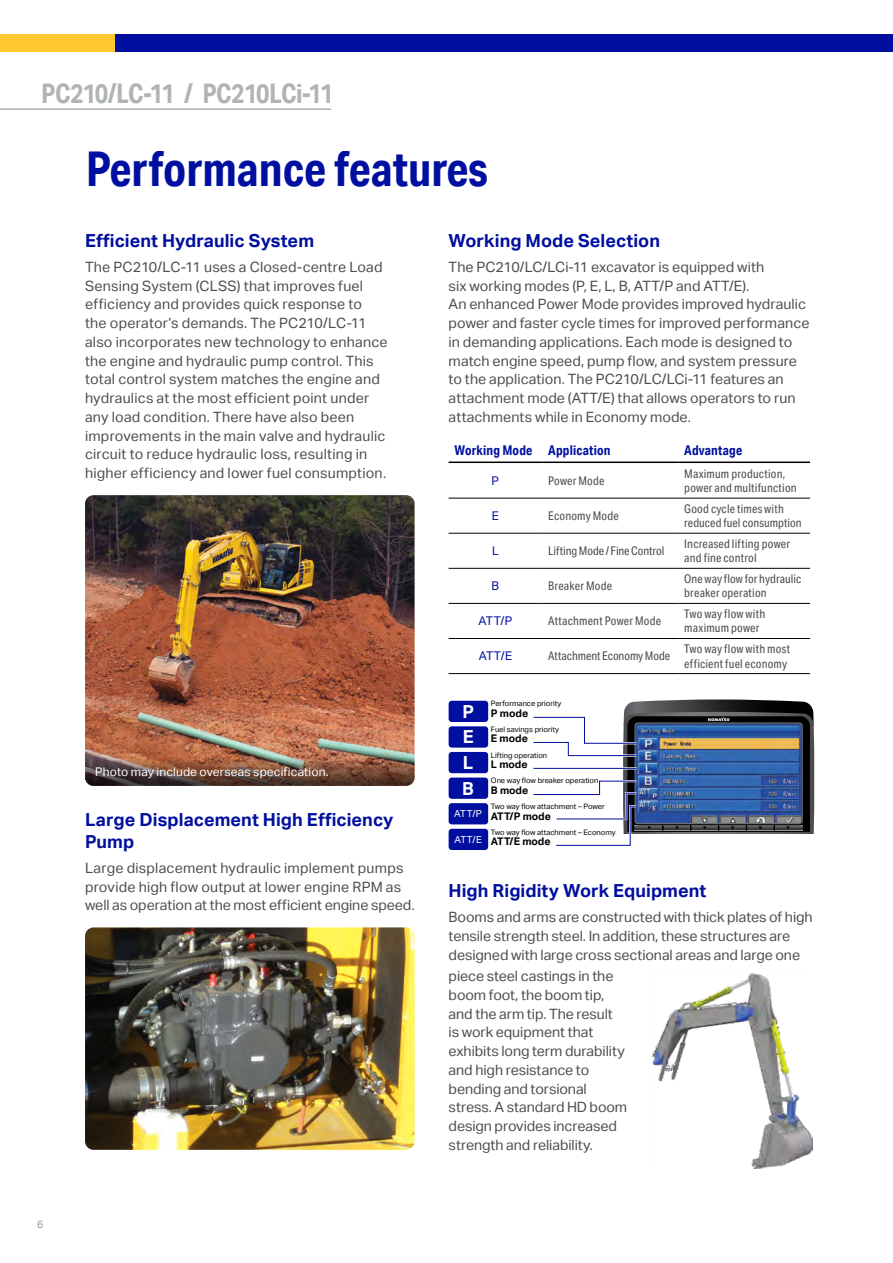
<style>
.page{position:relative;width:893px;height:1263px;background:#fff}
.page>*{position:absolute;margin:0;border:0;box-sizing:border-box;transform-origin:0 0}
.t1{font:700 48px "Aktiv Grotesk Cd";color:#000f9f}
.t2{font:700 27px "Aktiv Grotesk Cd";letter-spacing:-.025em;color:#b1b4b6}
.Blue_Subhead{font:700 18px/21.6px "Aktiv Grotesk";letter-spacing:.005em;color:#000f9f}
.t3{font:700 18px "Aktiv Grotesk";color:#fff}
.BT_Bodytext{font:14.25px/18.8px "Aktiv Grotesk";letter-spacing:.005em;color:#4d4d4f}
.LI_Specifications_He{font:700 13.5px "Aktiv Grotesk Cd";letter-spacing:.01em;color:#000f9f}
.Spec_Table_-_Left{font:12px/14.4px "Aktiv Grotesk Cd";letter-spacing:.015em;color:#4d4d4f}
.Spec_Table_-_Left-2{font:12px "Aktiv Grotesk Cd";letter-spacing:-.005em;color:#4d4d4f}
.legal{font:12px "Aktiv Grotesk";letter-spacing:.01em;color:#fff}
.Spec_Table_-_Center{font:12px "Aktiv Grotesk";color:#000f9f}
.t4{font:700 10.5px "Aktiv Grotesk";color:#000}
.t5{font:10.5px "Aktiv Grotesk";color:#939598}
.t6{font:9.75px "Aktiv Grotesk";letter-spacing:.01em;color:#fff}
.t7{font:7.5px "Aktiv Grotesk";color:#000}
</style>
<div class="page">
<img style="left:85px;top:927px;width:330px;height:223px">
<img style="left:652px;top:973px;width:160px;height:195px">
<img style="left:85px;top:495px;width:330px;height:291px;border-radius:9px">
<div style="left:0;top:34px;width:143px;height:17px;background:#ffca2f"></div>
<div style="left:115px;top:34px;width:778px;height:17px;background:#000f9f"></div>
<hr style="left:0;top:108px;width:331px;height:2px;background:#acaeb1">
<hr style="left:449px;top:461px;width:93px;height:2px;background:#000">
<hr style="left:542px;top:461px;width:136px;height:2px;background:#000">
<hr style="left:678px;top:461px;width:132px;height:2px;background:#000">
<hr style="left:449px;top:498px;width:93px;height:1px;background:#000">
<hr style="left:542px;top:498px;width:136px;height:1px;background:#000">
<hr style="left:678px;top:498px;width:132px;height:1px;background:#000">
<hr style="left:449px;top:533px;width:93px;height:1px;background:#000">
<hr style="left:542px;top:533px;width:136px;height:1px;background:#000">
<hr style="left:678px;top:533px;width:132px;height:1px;background:#000">
<hr style="left:449px;top:568px;width:93px;height:1px;background:#000">
<hr style="left:542px;top:568px;width:136px;height:1px;background:#000">
<hr style="left:678px;top:568px;width:132px;height:1px;background:#000">
<hr style="left:449px;top:603px;width:93px;height:1px;background:#000">
<hr style="left:542px;top:603px;width:136px;height:1px;background:#000">
<hr style="left:678px;top:603px;width:132px;height:1px;background:#000">
<hr style="left:449px;top:638px;width:93px;height:1px;background:#000">
<hr style="left:542px;top:638px;width:136px;height:1px;background:#000">
<hr style="left:678px;top:638px;width:132px;height:1px;background:#000">
<hr style="left:449px;top:673px;width:93px;height:1px;background:#000">
<hr style="left:542px;top:673px;width:136px;height:1px;background:#000">
<hr style="left:678px;top:673px;width:132px;height:1px;background:#000">
<div style="left:449px;top:701px;width:39px;height:21px;background:#000f9f;border-radius:3px"></div>
<div style="left:449px;top:726px;width:39px;height:22px;background:#000f9f;border-radius:3px"></div>
<div style="left:449px;top:752px;width:39px;height:21px;background:#000f9f;border-radius:3px"></div>
<div style="left:449px;top:777px;width:39px;height:22px;background:#000f9f;border-radius:3px"></div>
<div style="left:449px;top:803px;width:39px;height:21px;background:#000f9f;border-radius:3px"></div>
<div style="left:449px;top:829px;width:39px;height:21px;background:#000f9f;border-radius:3px"></div>
<img style="left:533px;top:699px;width:281px;height:147px">
<h2 class="t2" style="left:41px;top:76px;width:294px">PC210/LC-11 / PC210LCi-11</h2>
<h1 class="t1" style="left:85px;top:139px;width:404px">Performance features</h1>
<p class="t5" style="left:37px;top:1218px;width:8px">6</p>
<p class="Blue_Subhead" style="left:85px;top:230px;width:231px">Efficient Hydraulic System</p>
<p class="BT_Bodytext" style="left:85px;top:258px;width:304px">The PC210/LC-11 uses a Closed-centre Load Sensing System (CLSS) that improves fuel efficiency and provides quick response to<br>the operator’s demands. The PC210/LC-11 also incorporates new technology to enhance the engine and hydraulic pump control. This total control system matches the engine and hydraulics at the most efficient point under any load condition. There have also been improvements in the main valve and hydraulic circuit to reduce hydraulic loss, resulting in higher efficiency and lower fuel consumption.</p>
<p class="legal" style="left:95px;top:765px;width:235px">Photo may include overseas specification.</p>
<p class="Blue_Subhead" style="left:85px;top:809px;width:310px">Large Displacement High Efficiency<br>Pump</p>
<p class="BT_Bodytext" style="left:85px;top:859px;width:331px">Large displacement hydraulic implement pumps provide high flow output at lower engine RPM as well as operation at the most efficient engine speed.</p>
<p class="Blue_Subhead" style="left:449px;top:230px;width:213px">Working Mode Selection</p>
<p class="BT_Bodytext" style="left:449px;top:258px;width:362px">The PC210/LC/LCi-11 excavator is equipped with<br>six working modes (P, E, L, B, ATT/P and ATT/E).<br>An enhanced Power Mode provides improved hydraulic power and faster cycle times for improved performance in demanding applications. Each mode is designed to match engine speed, pump flow, and system pressure to the application. The PC210/LC/LCi-11 features an attachment mode (ATT/E) that allows operators to run attachments while in Economy mode.</p>
<p class="LI_Specifications_He" style="left:455px;top:442px;width:79px">Working Mode</p>
<p class="LI_Specifications_He" style="left:548px;top:442px;width:64px">Application</p>
<p class="LI_Specifications_He" style="left:684px;top:442px;width:59px">Advantage</p>
<p class="Spec_Table_-_Center" style="left:492px;top:474px;width:9px">P</p>
<p class="Spec_Table_-_Left" style="left:548px;top:473px;width:58px">Power Mode</p>
<p class="Spec_Table_-_Left" style="left:684px;top:466px;width:114px">Maximum production, power and multifunction</p>
<p class="Spec_Table_-_Center" style="left:492px;top:509px;width:9px">E</p>
<p class="Spec_Table_-_Left" style="left:548px;top:508px;width:72px">Economy Mode</p>
<p class="Spec_Table_-_Left" style="left:684px;top:501px;width:119px">Good cycle times with reduced fuel consumption</p>
<p class="Spec_Table_-_Center" style="left:492px;top:544px;width:8px">L</p>
<p class="Spec_Table_-_Left-2" style="left:548px;top:544px;width:118px">Lifting Mode / Fine Control</p>
<p class="Spec_Table_-_Left" style="left:684px;top:536px;width:107px">Increased lifting power and fine control</p>
<p class="Spec_Table_-_Center" style="left:492px;top:579px;width:9px">B</p>
<p class="Spec_Table_-_Left" style="left:548px;top:579px;width:65px">Breaker Mode</p>
<p class="Spec_Table_-_Left" style="left:684px;top:571px;width:119px">One way flow for hydraulic breaker operation</p>
<p class="Spec_Table_-_Center" style="left:478px;top:614px;width:35px">ATT/P</p>
<p class="Spec_Table_-_Left" style="left:548px;top:614px;width:114px">Attachment Power Mode</p>
<p class="Spec_Table_-_Left" style="left:684px;top:606px;width:82px">Two way flow with maximum power</p>
<p class="Spec_Table_-_Center" style="left:479px;top:649px;width:35px">ATT/E</p>
<p class="Spec_Table_-_Left-2" style="left:548px;top:649px;width:123px">Attachment Economy Mode</p>
<p class="Spec_Table_-_Left" style="left:684px;top:641px;width:107px">Two way flow with most efficient fuel economy</p>
<p class="t3" style="left:462px;top:701px;width:13px">P</p>
<p class="t3" style="left:463px;top:727px;width:12px">E</p>
<p class="t3" style="left:463px;top:752px;width:12px">L</p>
<p class="t3" style="left:462px;top:778px;width:13px">B</p>
<p class="t6" style="left:454px;top:808px;width:29px">ATT/P</p>
<p class="t6" style="left:454px;top:834px;width:29px">ATT/E</p>
<p class="t7" style="left:491px;top:699px;width:72px">Performance priority</p>
<p class="t4" style="left:491px;top:707px;width:39px">P mode</p>
<p class="t7" style="left:491px;top:725px;width:70px">Fuel savings priority</p>
<p class="t4" style="left:491px;top:732px;width:38px">E mode</p>
<p class="t7" style="left:491px;top:750px;width:58px">Lifting operation</p>
<p class="t4" style="left:491px;top:758px;width:38px">L mode</p>
<p class="t7" style="left:491px;top:776px;width:109px">One way flow breaker operation</p>
<p class="t4" style="left:491px;top:784px;width:39px">B mode</p>
<p class="t7" style="left:491px;top:802px;width:115px">Two way flow attachment – Power</p>
<p class="t4" style="left:491px;top:810px;width:62px">ATT/P mode</p>
<p class="t7" style="left:491px;top:828px;width:126px">Two way flow attachment – Economy</p>
<p class="t4" style="left:491px;top:835px;width:61px">ATT/E mode</p>
<p class="Blue_Subhead" style="left:449px;top:880px;width:259px">High Rigidity Work Equipment</p>
<p class="BT_Bodytext" style="left:449px;top:908px;width:366px">Booms and arms are constructed with thick plates of high tensile strength steel. In addition, these structures are designed with large cross sectional areas and large one</p>
<p class="BT_Bodytext" style="left:449px;top:967px;width:180px">piece steel castings in the boom foot, the boom tip, and the arm tip. The result<br>is work equipment that exhibits long term durability and high resistance to bending and torsional stress. A standard HD boom design provides increased strength and reliability.</p>
</div>
